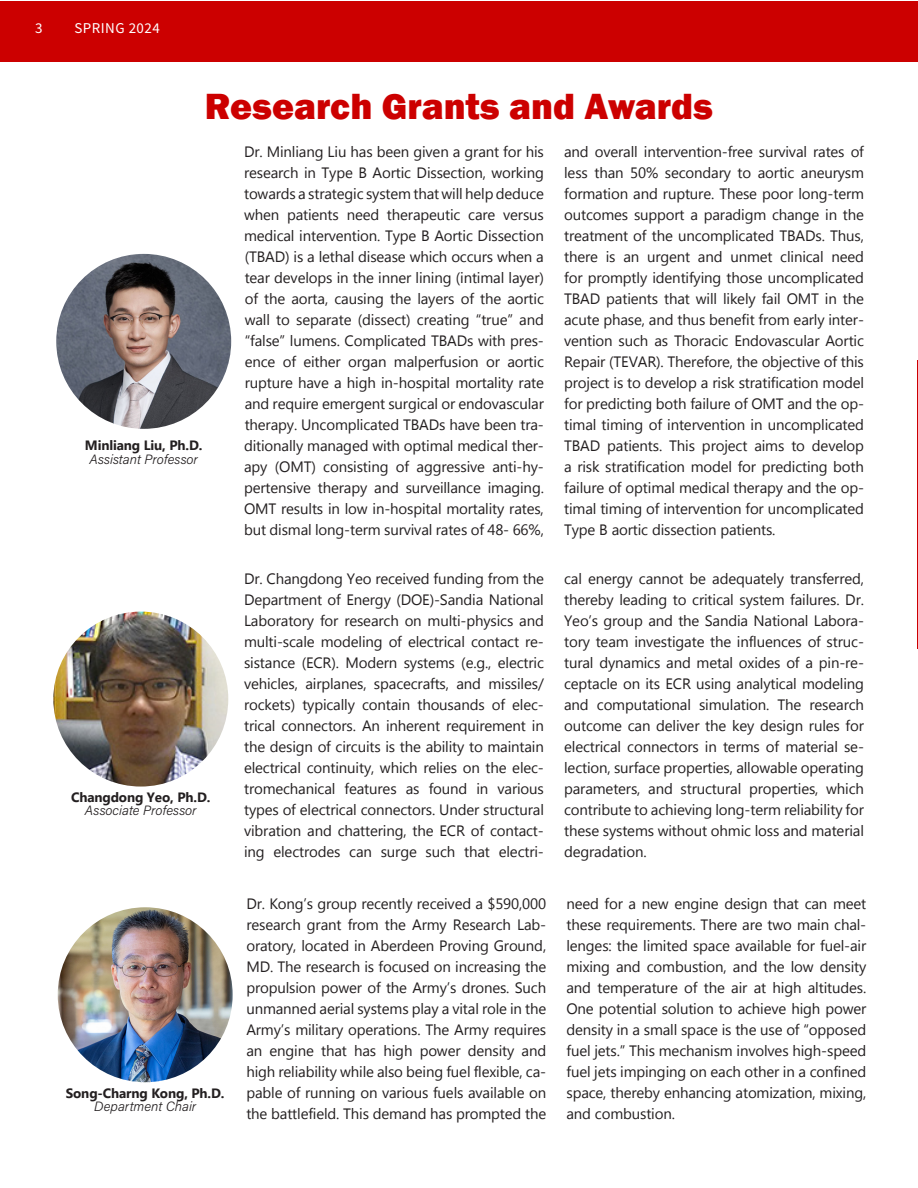
<style>
.page{position:relative;width:918px;height:1188px;background:#fff}
.page>*{position:absolute;margin:0;border:0;box-sizing:border-box;transform-origin:0 0}
.t1{font:800 37.5px "Franklin Gothic";color:#c00}
.t2{font:15px/21px "Microsoft New Tai Lue";letter-spacing:-.01em;color:#231f20;text-align:justify}
.t3{font:15px "Source Sans Variable";letter-spacing:.03em;color:#fff}
.t4{font:700 13.5px "Microsoft New Tai Lue";letter-spacing:-.01em;color:#231f20}
.t5{font:13.5px "Acumin Variable Concept";color:#231f20}
</style>
<div class="page">
<hr style="left:917px;top:360px;width:1px;height:289px;background:#c00">
<div style="left:1px;top:1px;width:917px;height:60px;background:#c00"></div>
<img style="left:53px;top:612px;width:175px;height:175px;border-radius:87px">
<img style="left:58px;top:907px;width:175px;height:175px;border-radius:87px">
<img style="left:56px;top:254px;width:175px;height:175px;border-radius:87px">
<p class="t3" style="left:35px;top:19px;width:9px">3</p>
<p class="t3" style="left:74px;top:19px;width:87px">SPRING 2024</p>
<p class="t1" style="left:205px;top:82px;width:510px">Research Grants and Awards</p>
<p class="t4" style="left:85px;top:438px;width:119px">Minliang Liu, Ph.D.</p>
<p class="t5" style="left:89px;top:450px;width:110px">Assistant Professor</p>
<p class="t4" style="left:71px;top:789px;width:141px">Changdong Yeo, Ph.D.</p>
<p class="t5" style="left:85px;top:801px;width:113px">Associate Professor</p>
<p class="t4" style="left:66px;top:1085px;width:160px">Song-Charng Kong, Ph.D.</p>
<p class="t5" style="left:94px;top:1097px;width:104px">Department Chair</p>
<p class="t2" style="left:244px;top:142px;width:301px">Dr. Minliang Liu has been given a grant for his research in Type B Aortic Dissection, working towards a strategic system that will help deduce when patients need therapeutic care versus medical intervention. Type B Aortic Dissection (TBAD) is a lethal disease which occurs when a tear develops in the inner lining (intimal layer) of the aorta, causing the layers of the aortic wall to separate (dissect) creating “true” and “false” lumens. Complicated TBADs with pres&shy;ence of either organ malperfusion or aortic rupture have a high in-hospital mortality rate and require emergent surgical or endovascular therapy. Uncomplicated TBADs have been tra&shy;ditionally managed with optimal medical ther&shy;apy (OMT) consisting of aggressive anti-hy&shy;pertensive therapy and surveillance imaging.<br>OMT results in low in-hospital mortality rates, but dismal long-term survival rates of 48- 66%,</p>
<p class="t2" style="left:564px;top:142px;width:301px">and overall intervention-free survival rates of less than 50% secondary to aortic aneurysm formation and rupture. These poor long-term outcomes support a paradigm change in the treatment of the uncomplicated TBADs. Thus, there is an urgent and unmet clinical need for promptly identifying those uncomplicated TBAD patients that will likely fail OMT in the acute phase, and thus benefit from early inter&shy;vention such as Thoracic Endovascular Aortic Repair (TEVAR). Therefore, the objective of this project is to develop a risk stratification model for predicting both failure of OMT and the op&shy;timal timing of intervention in uncomplicated TBAD patients. This project aims to develop a risk stratification model for predicting both failure of optimal medical therapy and the op&shy;timal timing of intervention for uncomplicated Type B aortic dissection patients.</p>
<p class="t2" style="left:244px;top:569px;width:301px">Dr. Changdong Yeo received funding from the Department of Energy (DOE)-Sandia National Laboratory for research on multi-physics and multi-scale modeling of electrical contact re&shy;sistance (ECR). Modern systems (e.g., electric vehicles, airplanes, spacecrafts, and missiles/ rockets) typically contain thousands of elec&shy;trical connectors. An inherent requirement in the design of circuits is the ability to maintain electrical continuity, which relies on the elec&shy;tromechanical features as found in various types of electrical connectors. Under structural vibration and chattering, the ECR of contact&shy;ing electrodes can surge such that electri-</p>
<p class="t2" style="left:564px;top:569px;width:301px">cal energy cannot be adequately transferred, thereby leading to critical system failures. Dr.<br>Yeo’s group and the Sandia National Labora&shy;tory team investigate the influences of struc&shy;tural dynamics and metal oxides of a pin-re&shy;ceptacle on its ECR using analytical modeling and computational simulation. The research outcome can deliver the key design rules for electrical connectors in terms of material se&shy;lection, surface properties, allowable operating parameters, and structural properties, which contribute to achieving long-term reliability for these systems without ohmic loss and material degradation.</p>
<p class="t2" style="left:246px;top:895px;width:301px">Dr. Kong’s group recently received a $590,000 research grant from the Army Research Lab&shy;oratory, located in Aberdeen Proving Ground, MD. The research is focused on increasing the propulsion power of the Army’s drones. Such unmanned aerial systems play a vital role in the Army’s military operations. The Army requires an engine that has high power density and high reliability while also being fuel flexible, ca&shy;pable of running on various fuels available on the battlefield. This demand has prompted the</p>
<p class="t2" style="left:566px;top:895px;width:301px">need for a new engine design that can meet these requirements. There are two main chal&shy;lenges: the limited space available for fuel-air mixing and combustion, and the low density and temperature of the air at high altitudes.<br>One potential solution to achieve high power density in a small space is the use of “opposed fuel jets.” This mechanism involves high-speed fuel jets impinging on each other in a confined space, thereby enhancing atomization, mixing, and combustion.</p>
</div>
